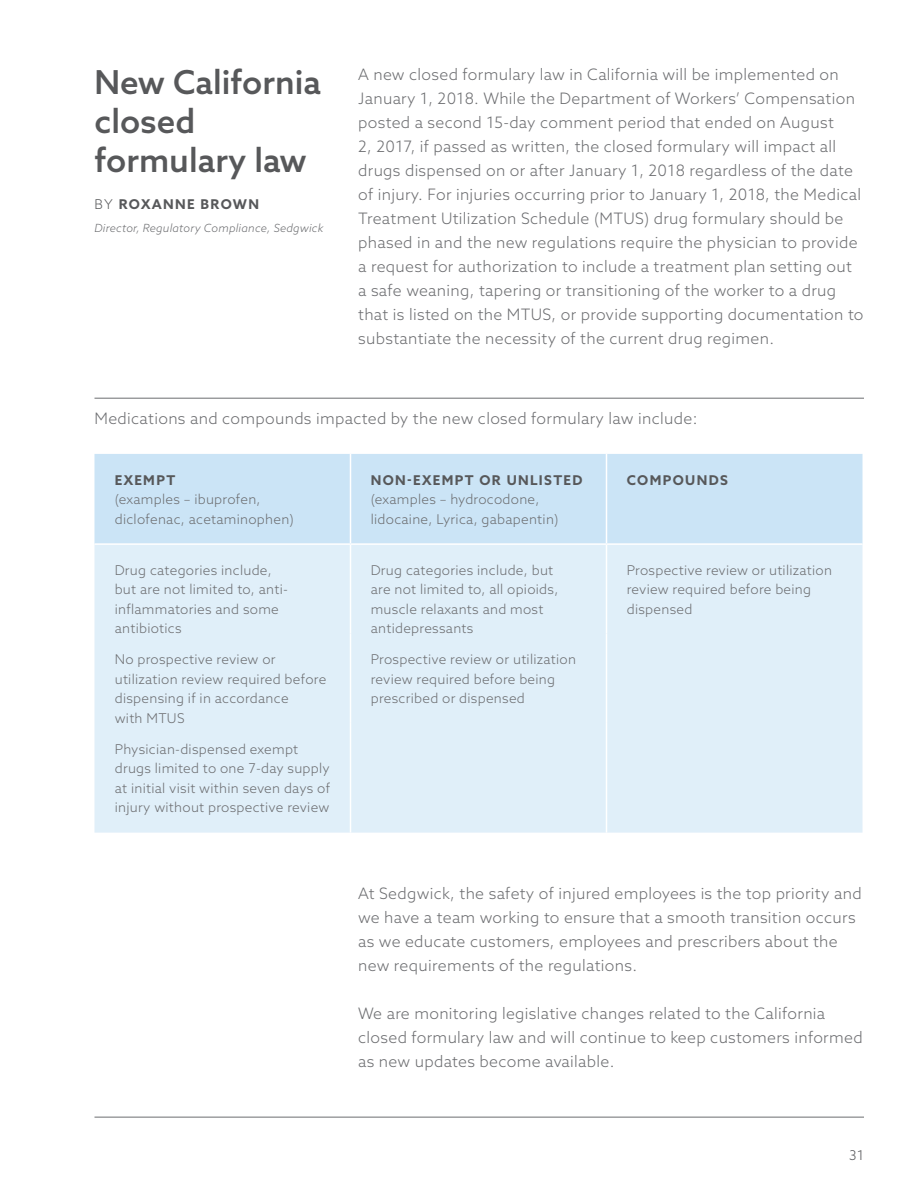
<style>
.page{position:relative;width:918px;height:1188px;background:#fff}
.page>*{position:absolute;margin:0;border:0;box-sizing:border-box;transform-origin:0 0}
.Edging_Up_Header{font:500 33px/39px "Azo Sans";color:#57585a}
.Body_Copy{font:300 15.75px/24px "Azo Sans";letter-spacing:.02em;color:#6c6d70}
.Body_Copy-2{font:300 13.5px/19.5px "Azo Sans";letter-spacing:.02em;color:#6c6d70}
.Byline{font:700 13.5px "Azo Sans";letter-spacing:.1em;color:#57585a}
.Body_Copy-3{font:700 13.5px "Azo Sans";letter-spacing:.1em;color:#57585a}
.t1{font:300 13.5px "Azo Sans";color:#57585a}
.Body_Copy-4{font:italic 300 11.25px "Azo Sans";letter-spacing:.02em;color:#6c6d70}
.s1{font-weight:300}
</style>
<div class="page">
<hr style="left:94px;top:1117px;width:770px;height:1px;background:#6c6d70">
<div style="left:94px;top:454px;width:768px;height:89px;background:#cbe4f6"></div>
<div style="left:94px;top:545px;width:768px;height:288px;background:#e0eff9"></div>
<hr style="left:350px;top:454px;width:1px;height:89px;background:#fff">
<hr style="left:606px;top:454px;width:1px;height:89px;background:#fff">
<hr style="left:350px;top:545px;width:1px;height:89px;background:#fff">
<hr style="left:606px;top:545px;width:1px;height:89px;background:#fff">
<hr style="left:350px;top:634px;width:1px;height:89px;background:#fff">
<hr style="left:606px;top:634px;width:1px;height:89px;background:#fff">
<hr style="left:350px;top:723px;width:1px;height:110px;background:#fff">
<hr style="left:606px;top:723px;width:1px;height:110px;background:#fff">
<hr style="left:94px;top:398px;width:770px;height:1px;background:#6c6d70">
<p class="Edging_Up_Header" style="left:94px;top:62px;width:228px">New California closed formulary law</p>
<p class="Body_Copy-3" style="left:94px;top:195px;width:166px"><span class="s1">BY</span> ROXANNE BROWN</p>
<p class="Body_Copy-4" style="left:94px;top:221px;width:230px">Director, Regulatory Compliance, Sedgwick</p>
<p class="Body_Copy" style="left:358px;top:62px;width:507px">A new closed formulary law in California will be implemented on January 1, 2018. While the Department of Workers’ Compensation posted a second 15-day comment period that ended on August<br>2, 2017, if passed as written, the closed formulary will impact all drugs dispensed on or after January 1, 2018 regardless of the date of injury. For injuries occurring prior to January 1, 2018, the Medical Treatment Utilization Schedule (MTUS) drug formulary should be phased in and the new regulations require the physician to provide a request for authorization to include a treatment plan setting out a safe weaning, tapering or transitioning of the worker to a drug that is listed on the MTUS, or provide supporting documentation to substantiate the necessity of the current drug regimen.</p>
<p class="Body_Copy" style="left:94px;top:406px;width:604px">Medications and compounds impacted by the new closed formulary law include:</p>
<p class="Byline" style="left:115px;top:471px;width:62px">EXEMPT</p>
<p class="Body_Copy-2" style="left:115px;top:490px;width:181px">(examples – ibuprofen, diclofenac, acetaminophen)</p>
<p class="Byline" style="left:371px;top:471px;width:213px">NON-EXEMPT OR UNLISTED</p>
<p class="Body_Copy-2" style="left:371px;top:490px;width:189px">(examples – hydrocodone, lidocaine, Lyrica, gabapentin)</p>
<p class="Byline" style="left:627px;top:471px;width:103px">COMPOUNDS</p>
<p class="Body_Copy-2" style="left:115px;top:560px;width:175px">Drug categories include, but are not limited to, anti&shy;inflammatories and some antibiotics</p>
<p class="Body_Copy-2" style="left:371px;top:560px;width:189px">Drug categories include, but are not limited to, all opioids, muscle relaxants and most antidepressants</p>
<p class="Body_Copy-2" style="left:627px;top:560px;width:207px">Prospective review or utilization review required before being dispensed</p>
<p class="Body_Copy-2" style="left:115px;top:650px;width:213px">No prospective review or utilization review required before dispensing if in accordance<br>with MTUS</p>
<p class="Body_Copy-2" style="left:371px;top:650px;width:207px">Prospective review or utilization review required before being prescribed or dispensed</p>
<p class="Body_Copy-2" style="left:115px;top:739px;width:217px">Physician-dispensed exempt drugs limited to one 7-day supply at initial visit within seven days of injury without prospective review</p>
<p class="Body_Copy" style="left:358px;top:881px;width:505px">At Sedgwick, the safety of injured employees is the top priority and we have a team working to ensure that a smooth transition occurs as we educate customers, employees and prescribers about the new requirements of the regulations.</p>
<p class="Body_Copy" style="left:358px;top:1001px;width:506px">We are monitoring legislative changes related to the California closed formulary law and will continue to keep customers informed as new updates become available.</p>
<p class="t1" style="left:849px;top:1146px;width:16px">31</p>
</div>
